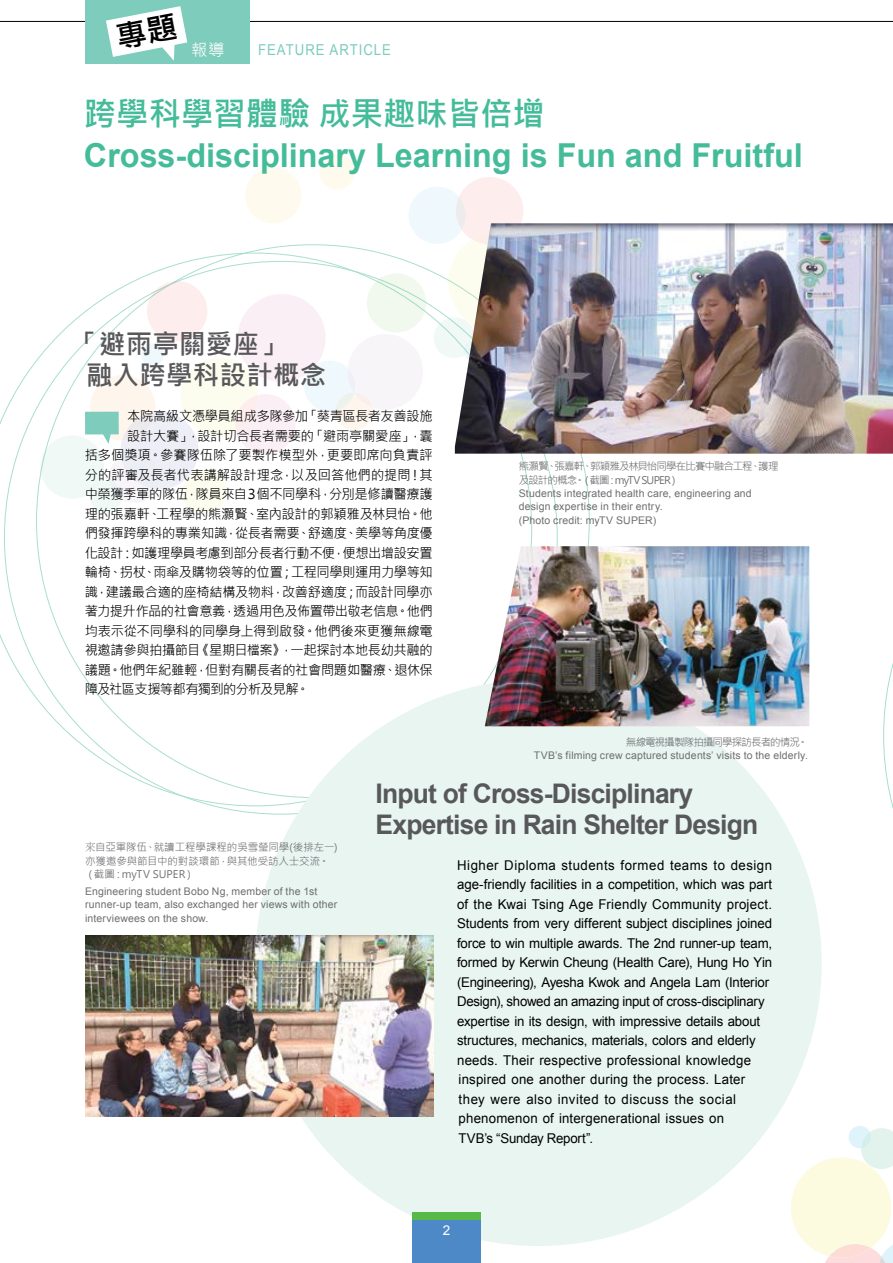
<style>
.page{position:relative;width:893px;height:1263px;background:#fff}
.page>*{position:absolute;margin:0;border:0;box-sizing:border-box;transform-origin:0 0}
.t1{font:700 33px "Arial";color:#44bc99}
.t2{font:700 33px "Microsoft Jheng Hei";color:#44bc99}
.t3{font:700 27px/31.5px "Arial";letter-spacing:-.03em;color:#58585b}
.t4{font:700 27px/31.5px "Microsoft Jheng Hei";letter-spacing:.01em;color:#58585b}
.t5{font:16.5px "Microsoft Jheng Hei";color:#fff}
.t6{font:15px "Arial";letter-spacing:.075em;color:#7dccbc;scale:.88 1}
.t7{font:13.5px/19.5px "Arial";letter-spacing:-.005em;color:#000}
.t8{font:13.5px "Microsoft Jheng Hei";letter-spacing:-.025em;color:#000}
.t9{font:13.5px "Microsoft Jheng Hei";letter-spacing:.005em;color:#000}
.t10{font:13.5px "Microsoft Jheng Hei";letter-spacing:-.045em;color:#000}
.t11{font:13.5px "Arial";color:#fff}
.t12{font:10.5px/13.5px "Arial";letter-spacing:.015em;color:#6d6e71}
.t13{font:10.5px/13.5px "Microsoft Jheng Hei";letter-spacing:-.005em;color:#6d6e71}
.t14{font:10.5px/13.5px "Microsoft Jheng Hei";letter-spacing:-.065em;color:#6d6e71}
.t15{font:10.5px "Microsoft Jheng Hei";letter-spacing:-.085em;color:#6d6e71}
.s1{font-family:"Adobe Ming Std";font-weight:300}
</style>
<div class="page">
<svg style="left:883px;top:663px;width:10px;height:146px"></svg>
<svg style="left:0;top:361px;width:532px;height:445px"></svg>
<div style="left:255px;top:679px;width:567px;height:567px;background:#e8f5f1;border-radius:50%"></div>
<img style="left:485px;top:546px;width:324px;height:180px">
<img style="left:556px;top:223px;width:337px;height:231px">
<svg style="left:791px;top:1126px;width:102px;height:137px"></svg>
<img style="left:85px;top:936px;width:349px;height:180px">
<svg style="left:36px;top:154px;width:520px;height:362px"></svg>
<hr style="left:0;top:21px;width:893px;height:1px;background:#000">
<div style="left:412px;top:1212px;width:68px;height:51px;background:#4e89c7"></div>
<div style="left:412px;top:1212px;width:68px;height:8px;background:#57b947"></div>
<div style="left:85px;top:0;width:164px;height:64px;background:#7dccbc"></div>
<svg style="left:106px;top:6px;width:81px;height:55px"></svg>
<p class="t5" style="left:191px;top:39px;width:35px">報導</p>
<p class="t6" style="left:258px;top:40px;width:153px">FEATURE ARTICLE</p>
<h1 class="t2" style="left:84px;top:93px;width:462px">跨學科學習體驗 成果趣味皆倍增</h1>
<h1 class="t1" style="left:84px;top:133px;width:720px">Cross-disciplinary Learning is Fun and Fruitful</h1>
<h2 class="t4" style="left:86px;top:328px;width:242px;text-indent:-14px">「避雨亭關愛座」<br>融入跨學科設計概念</h2>
<p class="t8" style="left:127px;top:408px;width:307px">本院高級文憑學員組成多隊參加「葵青區長者友善設施</p>
<p class="t8" style="left:127px;top:427px;width:307px">設計大賽」，設計切合長者需要的「避雨亭關愛座」，囊</p>
<p class="t9" style="left:85px;top:447px;width:350px">括多個獎項。參賽隊伍除了要製作模型外，更要即席向負責評</p>
<p class="t9" style="left:85px;top:466px;width:350px">分的評審及長者代表講解設計理念，以及回答他們的提問！其</p>
<p class="t8" style="left:85px;top:486px;width:350px">中榮獲季軍的隊伍，隊員來自３個不同學科，分別是修讀醫療護</p>
<p class="t8" style="left:85px;top:505px;width:350px">理的張嘉軒、工程學的熊灝賢、室內設計的郭穎雅及林貝怡。他</p>
<p class="t8" style="left:85px;top:525px;width:349px">們發揮跨學科的專業知識，從長者需要、舒適度、美學等角度優</p>
<p class="t8" style="left:85px;top:544px;width:350px">化設計：如護理學員考慮到部分長者行動不便，便想出增設安置</p>
<p class="t8" style="left:85px;top:564px;width:350px">輪椅、拐杖、雨傘及購物袋等的位置；工程同學則運用力學等知</p>
<p class="t8" style="left:85px;top:583px;width:349px">識，建議最合適的座椅結構及物料，改善舒適度；而設計同學亦</p>
<p class="t8" style="left:85px;top:603px;width:349px">著力提升作品的社會意義，透過用色及佈置帶出敬老信息。他們</p>
<p class="t8" style="left:85px;top:622px;width:350px">均表示從不同學科的同學身上得到啟發。他們後來更獲無線電</p>
<p class="t8" style="left:85px;top:642px;width:349px">視邀請參與拍攝節目《星期日檔案》，一起探討本地長幼共融的</p>
<p class="t8" style="left:85px;top:661px;width:350px">議題。他們年紀雖輕，但對有關長者的社會問題如醫療、退休保</p>
<p class="t10" style="left:85px;top:681px;width:226px">障及社區支援等都有獨到的分析及見解。</p>
<p class="t14" style="left:519px;top:460px;width:261px">熊灝賢、張嘉軒、郭穎雅及林貝怡同學在比賽中融合工程、護理及設計的概念。（截圖：myTV SUPER）</p>
<p class="t12" style="left:519px;top:487px;width:235px">Students integrated health care, engineering and design expertise in their entry.<br>(Photo credit: myTV SUPER)</p>
<p class="t15" style="left:626px;top:735px;width:184px">無線電視攝製隊拍攝同學探訪長者的情況。</p>
<p class="t12" style="left:534px;top:748px;width:276px">TVB’s filming crew captured students’ visits to the elderly.</p>
<p class="t13" style="left:85px;top:841px;width:254px"><span class="s1">來</span>自亞軍隊伍、就讀工程學課程的吳雪瑩同學(後排左一)亦獲邀參與節目中的對談環節，與其他受訪人士交流。（截圖：myTV SUPER）</p>
<p class="t12" style="left:85px;top:884px;width:254px">Engineering student Bobo Ng, member of the 1st runner-up team, also exchanged her views with other interviewees on the show.</p>
<h2 class="t3" style="left:376px;top:778px;width:384px">Input of Cross-Disciplinary<br>Expertise in Rain Shelter Design</h2>
<p class="t7" style="left:457px;top:855px;width:317px">Higher Diploma students formed teams to design age-friendly facilities in a competition, which was part of the Kwai Tsing Age Friendly Community project.<br>Students from very different subject disciplines joined force to win multiple awards. The 2nd runner-up team, formed by Kerwin Cheung (Health Care), Hung Ho Yin (Engineering), Ayesha Kwok and Angela Lam (Interior Design), showed an amazing input of cross-disciplinary expertise in its design, with impressive details about structures, mechanics, materials, colors and elderly needs. Their respective professional knowledge inspired one another during the process. Later they were also invited to discuss the social phenomenon of intergenerational issues on<br>TVB’s “Sunday Report”.</p>
<p class="t11" style="left:443px;top:1221px;width:9px">2</p>
</div>
